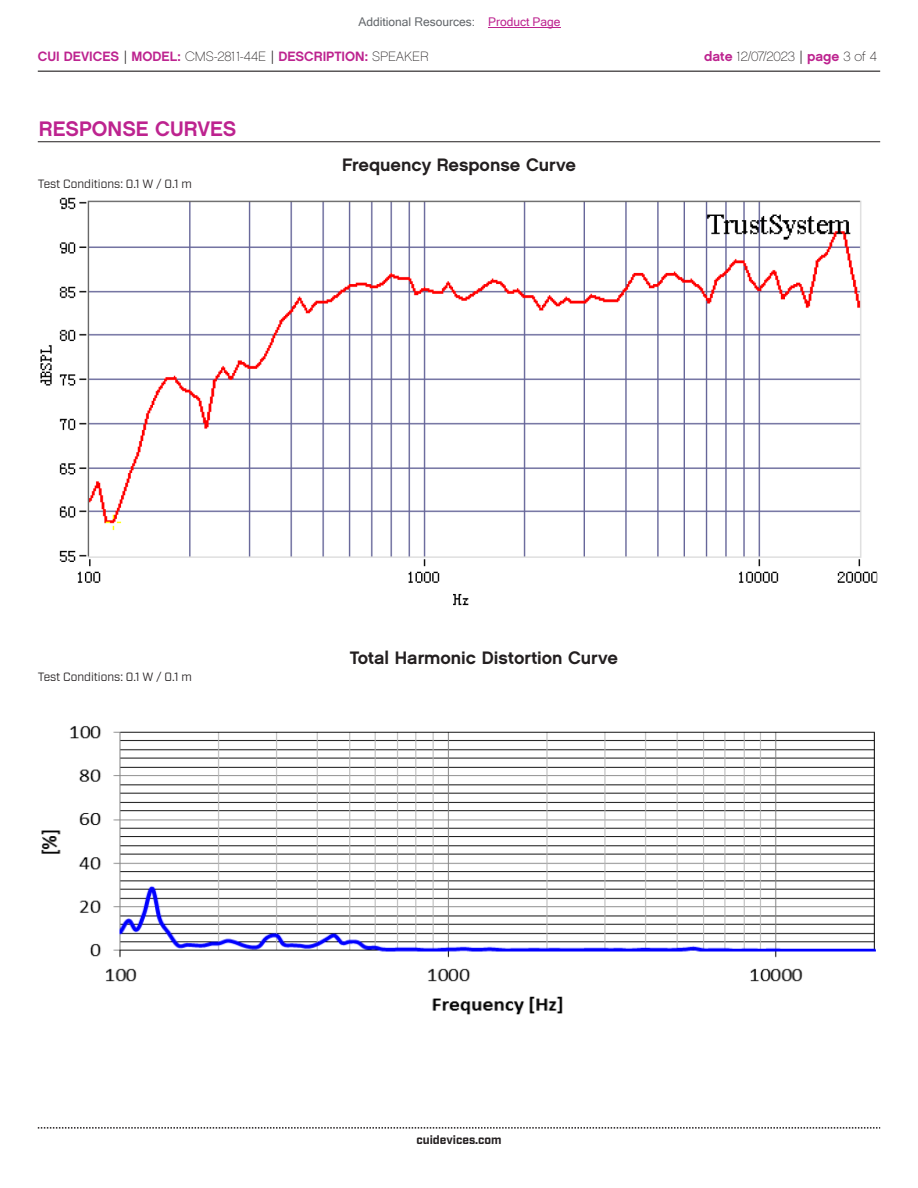
<style>
.page{position:relative;width:918px;height:1188px;background:#fff}
.page>*{position:absolute;margin:0;border:0;box-sizing:border-box;transform-origin:0 0}
.t1{font:21px "Chalet New York Nineteen Sixty";color:#bd238f}
.t2{font:18px "Chalet New York Nineteen Sixty";color:#231f20}
.t3{font:13.5px "Chalet New York Nineteen Sixty";color:#bd238f}
.t4{font:13.5px "Chalet Paris Nineteen Sixty";letter-spacing:-.01em;color:#231f20}
.t5{font:12px "Industry";color:#231f20}
.t6{font:12px "Microsoft Sans Serif";color:#63676b}
.t7{font:700 12px "Industry";color:#231f20}
.s1{color:#bd238f}
.s2{font-family:"Industry";color:#231f20}
.s3{font-family:"Chalet Paris Nineteen Sixty";color:#231f20}
.s4{font-family:"Chalet New York Nineteen Sixty";color:#bd238f}
.s5{font-family:"Industry"}
</style>
<div class="page">
<hr style="left:38px;top:71px;width:842px;height:1px;background:#231f20">
<svg style="left:38px;top:1127px;width:842px;height:2px"></svg>
<img style="left:40px;top:197px;width:838px;height:409px">
<hr style="left:38px;top:141px;width:842px;height:1px;background:#231f20">
<img style="left:41px;top:726px;width:835px;height:289px">
<hr style="left:488px;top:27px;width:73px;height:1px;background:#bd238f">
<p class="t6" style="left:358px;top:15px;width:204px">Additional Resources: <span class="s1">Product Page</span></p>
<p class="t3" style="left:38px;top:47px;width:392px">CUI DEVICES <span class="s2">|</span> MODEL: <span class="s3">CMS-2811-44E</span> <span class="s2">|</span> DESCRIPTION: <span class="s3">SPEAKER</span></p>
<p class="t4" style="left:704px;top:48px;width:174px"><span class="s4">date</span> 12/07/2023 <span class="s5">|</span> <span class="s4">page</span> 3 of 4</p>
<p class="t1" style="left:39px;top:115px;width:199px">RESPONSE CURVES</p>
<p class="t5" style="left:38px;top:176px;width:155px">Test Conditions: 0.1 W / 0.1 m</p>
<p class="t2" style="left:342px;top:153px;width:235px">Frequency Response Curve</p>
<p class="t5" style="left:38px;top:669px;width:155px">Test Conditions: 0.1 W / 0.1 m</p>
<p class="t2" style="left:350px;top:646px;width:270px">Total Harmonic Distortion Curve</p>
<p class="t7" style="left:416px;top:1132px;width:87px">cuidevices.com</p>
</div>
